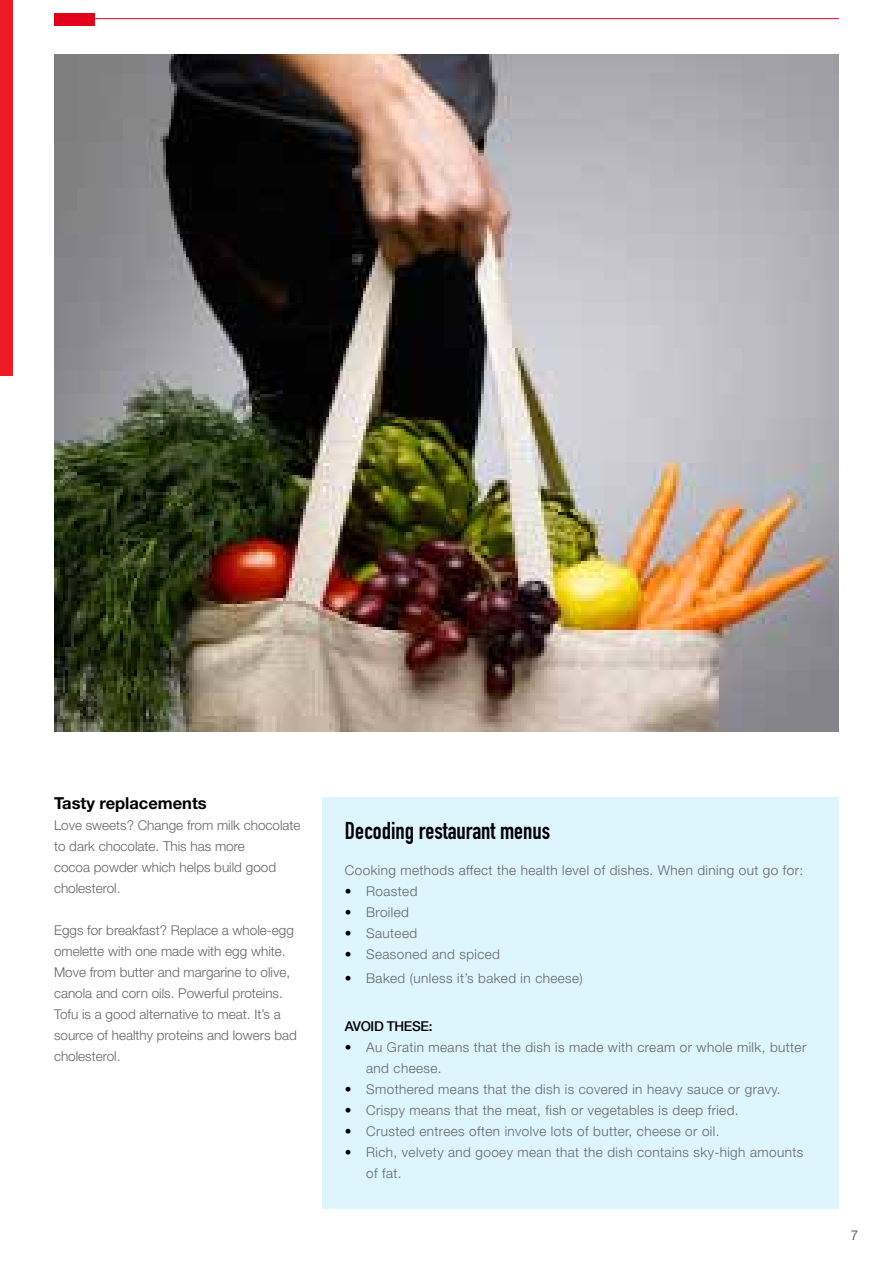
<style>
.page{position:relative;width:893px;height:1263px;background:#fff}
.page>*{position:absolute;margin:0;border:0;box-sizing:border-box;transform-origin:0 0}
.t1{font:24px "DIN Engschrift Std";color:#000}
.t2{font:700 16.5px "Helvetica Neue LT Std";color:#000}
.t3{font:300 13.5px/21px "Helvetica Neue LT Std";letter-spacing:.03em;color:#646567}
.t4{font:300 13.5px/21px "Helvetica Neue LT Std";color:#646567}
.t5{font:500 13.5px "Helvetica Neue";letter-spacing:-.025em;color:#000}
.t6{font:13.5px "Helvetica Neue";color:#646567}
.s1{color:#000}
</style>
<div class="page">
<img style="left:54px;top:54px;width:785px;height:677px">
<div style="left:323px;top:797px;width:516px;height:412px;background:#ddf5fd"></div>
<div style="left:0;top:0;width:13px;height:375px;background:#ed1c24"></div>
<div style="left:54px;top:13px;width:41px;height:13px;background:#e2001a"></div>
<hr style="left:73px;top:18px;width:766px;height:1px;background:#e2001a">
<p class="t2" style="left:54px;top:793px;width:154px">Tasty replacements</p>
<p class="t4" style="left:54px;top:814px;width:248px">Love sweets? Change from milk chocolate to dark chocolate. This has more<br>cocoa powder which helps build good cholesterol.</p>
<p class="t4" style="left:54px;top:919px;width:244px">Eggs for breakfast? Replace a whole-egg omelette with one made with egg white.<br>Move from butter and margarine to olive, canola and corn oils. Powerful proteins.<br>Tofu is a good alternative to meat. It’s a source of healthy proteins and lowers bad cholesterol.</p>
<h1 class="t1" style="left:345px;top:816px;width:207px">Decoding restaurant menus</h1>
<p class="t3" style="left:345px;top:859px;width:460px">Cooking methods affect the health level of dishes. When dining out go for:</p>
<p class="t3" style="left:345px;top:880px;width:74px"><span class="s1">•</span> Roasted</p>
<p class="t3" style="left:345px;top:901px;width:65px"><span class="s1">•</span> Broiled</p>
<p class="t3" style="left:345px;top:922px;width:74px"><span class="s1">•</span> Sauteed</p>
<p class="t3" style="left:345px;top:943px;width:157px"><span class="s1">•</span> Seasoned and spiced</p>
<p class="t3" style="left:345px;top:967px;width:239px"><span class="s1">•</span> Baked (unless it’s baked in cheese)</p>
<p class="t5" style="left:345px;top:1018px;width:89px">AVOID THESE:</p>
<p class="t3" style="left:366px;top:1036px;width:442px;text-indent:-21px"><span class="s1">•</span> Au Gratin means that the dish is made with cream or whole milk, butter and cheese.</p>
<p class="t3" style="left:345px;top:1078px;width:437px"><span class="s1">•</span> Smothered means that the dish is covered in heavy sauce or gravy.</p>
<p class="t3" style="left:345px;top:1099px;width:395px"><span class="s1">•</span> Crispy means that the meat, fish or vegetables is deep fried.</p>
<p class="t3" style="left:345px;top:1120px;width:376px"><span class="s1">•</span> Crusted entrees often involve lots of butter, cheese or oil.</p>
<p class="t3" style="left:366px;top:1141px;width:438px;text-indent:-21px"><span class="s1">•</span> Rich, velvety and gooey mean that the dish contains sky-high amounts of fat.</p>
<p class="t6" style="left:851px;top:1227px;width:9px">7</p>
</div>
